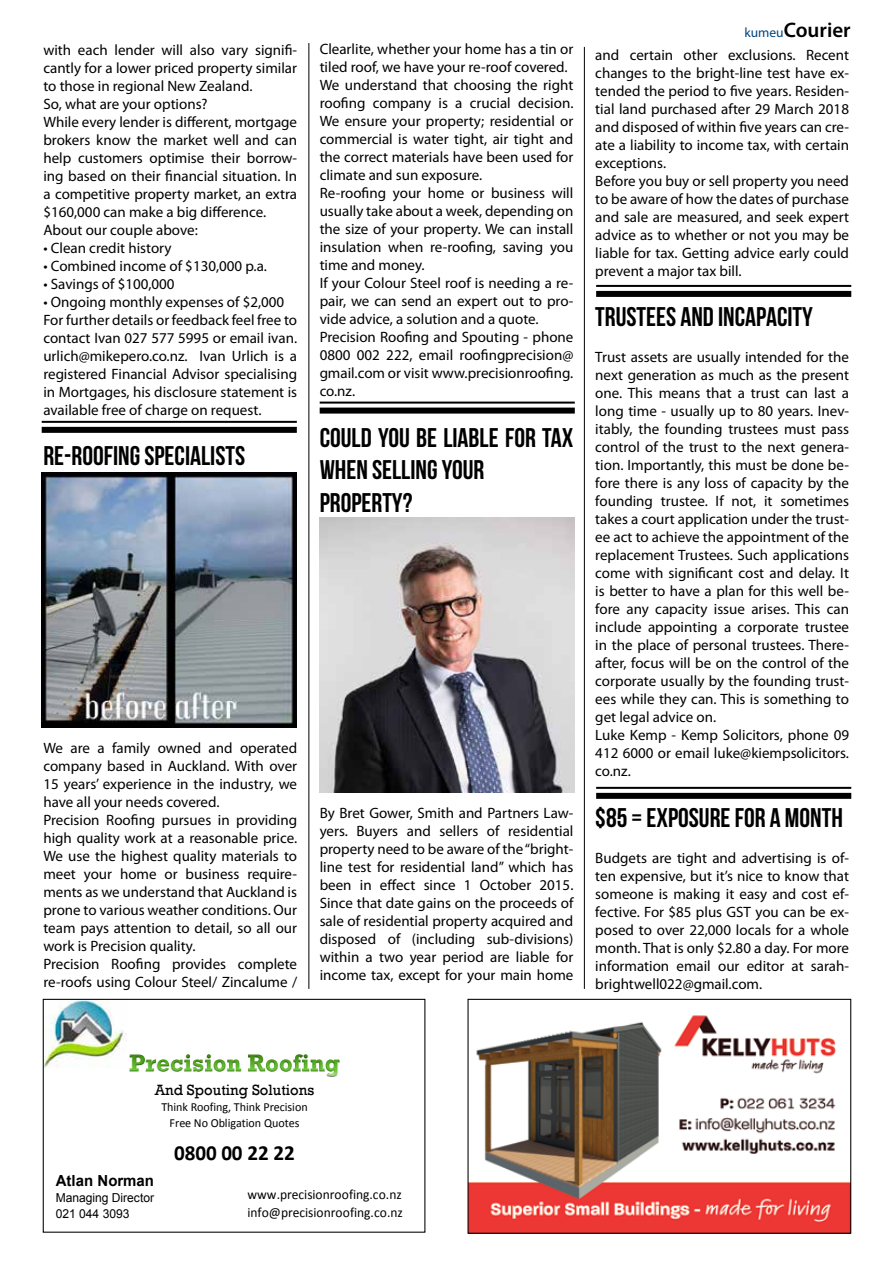
<style>
.page{position:relative;width:893px;height:1263px;background:#fff}
.page>*{position:absolute;margin:0;border:0;box-sizing:border-box;transform-origin:0 0}
.t1{font:27px/32.4px "Bebas Neue";color:#000}
.t2{font:700 21.6px "Calibri";letter-spacing:-.005em;color:#000}
.t3{font:600 21px "Myriad Pro";color:#000}
.t4{font:15.3px "Rockwell";color:#000}
.t5{font:700 15.3px "Arial";color:#000}
.t6{font:15px/18px "Myriad Pro";color:#000}
.t7{font:13.8px/18.1px "Calibri";color:#000}
.t8{font:12.3px/16.2px "Calibri";letter-spacing:-.005em;color:#000;text-align:center}
.t9{font:12.3px/15.3px "Arial";letter-spacing:-.005em;color:#000}
.s1{font-weight:400;font-size:13.5px;color:#00457e}
</style>
<div class="page">
<hr style="left:308px;top:43px;width:1px;height:946px;background:#000">
<hr style="left:584px;top:47px;width:1px;height:942px;background:#000">
<img style="left:45px;top:1001px;width:82px;height:67px">
<img style="left:130px;top:1054px;width:209px;height:23px">
<div style="left:43px;top:999px;width:382px;height:234px;border:1px solid #000"></div>
<hr style="left:42px;top:421px;width:255px;height:2px;background:#000">
<div style="left:42px;top:427px;width:255px;height:6px;background:#000"></div>
<hr style="left:596px;top:787px;width:255px;height:2px;background:#000">
<div style="left:596px;top:793px;width:255px;height:6px;background:#000"></div>
<hr style="left:596px;top:285px;width:255px;height:2px;background:#000">
<div style="left:596px;top:291px;width:255px;height:6px;background:#000"></div>
<img style="left:320px;top:518px;width:255px;height:275px">
<hr style="left:320px;top:402px;width:255px;height:2px;background:#000">
<div style="left:320px;top:408px;width:255px;height:6px;background:#000"></div>
<img style="left:42px;top:472px;width:255px;height:255px">
<img style="left:469px;top:1015px;width:380px;height:217px">
<div style="left:467px;top:999px;width:384px;height:235px;border:1px solid #000"></div>
<p class="t6" style="left:43px;top:40px;width:255px">with each lender will also vary signifi&shy;cantly for a lower priced property similar to those in regional New Zealand.<br>So, what are your options?<br>While every lender is different, mortgage brokers know the market well and can help customers optimise their borrow&shy;ing based on their financial situation. In a competitive property market, an extra $160,000 can make a big difference.<br>About our couple above:</p>
<p class="t6" style="left:43px;top:238px;width:130px">• Clean credit history</p>
<p class="t6" style="left:43px;top:256px;width:225px">• Combined income of $130,000 p.a.</p>
<p class="t6" style="left:43px;top:274px;width:133px">• Savings of $100,000</p>
<p class="t6" style="left:43px;top:292px;width:255px">• Ongoing monthly expenses of $2,000<br>For further details or feedback feel free to contact Ivan 027 577 5995 or email ivan. urlich@mikepero.co.nz. Ivan Urlich is a registered Financial Advisor specialising in Mortgages, his disclosure statement is available free of charge on request.</p>
<h1 class="t1" style="left:43px;top:439px;width:203px">RE-ROOFING SPECIALISTS</h1>
<p class="t6" style="left:43px;top:739px;width:255px">We are a family owned and operated company based in Auckland. With over 15 years’ experience in the industry, we have all your needs covered.<br>Precision Roofing pursues in providing high quality work at a reasonable price.<br>We use the highest quality materials to meet your home or business require&shy;ments as we understand that Auckland is prone to various weather conditions. Our team pays attention to detail, so all our work is Precision quality.<br>Precision Roofing provides complete re-roofs using Colour Steel/ Zincalume /</p>
<p class="t6" style="left:320px;top:40px;width:255px">Clearlite, whether your home has a tin or tiled roof, we have your re-roof covered.<br>We understand that choosing the right roofing company is a crucial decision.<br>We ensure your property; residential or commercial is water tight, air tight and the correct materials have been used for climate and sun exposure.<br>Re-roofing your home or business will usually take about a week, depending on the size of your property. We can install insulation when re-roofing, saving you time and money.<br>If your Colour Steel roof is needing a re&shy;pair, we can send an expert out to pro&shy;vide advice, a solution and a quote.<br>Precision Roofing and Spouting - phone 0800 002 222, email roofingprecision@ gmail.com or visit www.precisionroofing. co.nz.</p>
<h1 class="t1" style="left:320px;top:421px;width:255px">COULD YOU BE LIABLE FOR TAX<br>WHEN SELLING YOUR<br>PROPERTY?</h1>
<p class="t6" style="left:320px;top:803px;width:255px;text-align:justify">By Bret Gower, Smith and Partners Law&shy;yers. Buyers and sellers of residential property need to be aware of the “bright&shy;line test for residential land” which has been in effect since 1 October 2015.<br>Since that date gains on the proceeds of sale of residential property acquired and disposed of (including sub-divisions) within a two year period are liable for income tax, except for your main home</p>
<h3 class="t3" style="left:744px;top:16px;width:108px"><span class="s1">kumeu</span>Courier</h3>
<p class="t6" style="left:595px;top:45px;width:255px">and certain other exclusions. Recent changes to the bright-line test have ex&shy;tended the period to five years. Residen&shy;tial land purchased after 29 March 2018 and disposed of within five years can cre&shy;ate a liability to income tax, with certain exceptions.<br>Before you buy or sell property you need to be aware of how the dates of purchase and sale are measured, and seek expert advice as to whether or not you may be liable for tax. Getting advice early could prevent a major tax bill.</p>
<h1 class="t1" style="left:595px;top:300px;width:219px">TRUSTEES AND INCAPACITY</h1>
<p class="t6" style="left:595px;top:348px;width:255px">Trust assets are usually intended for the next generation as much as the present one. This means that a trust can last a long time - usually up to 80 years. Inev&shy;itably, the founding trustees must pass control of the trust to the next genera&shy;tion. Importantly, this must be done be&shy;fore there is any loss of capacity by the founding trustee. If not, it sometimes takes a court application under the trust&shy;ee act to achieve the appointment of the replacement Trustees. Such applications come with significant cost and delay. It is better to have a plan for this well be&shy;fore any capacity issue arises. This can include appointing a corporate trustee in the place of personal trustees. There&shy;after, focus will be on the control of the corporate usually by the founding trust&shy;ees while they can. This is something to get legal advice on.<br>Luke Kemp - Kemp Solicitors, phone 09<br>412 6000 or email luke@kiempsolicitors. co.nz.</p>
<h1 class="t1" style="left:595px;top:801px;width:249px">$85 = EXPOSURE FOR A MONTH</h1>
<p class="t6" style="left:595px;top:848px;width:255px;text-align:justify">Budgets are tight and advertising is of&shy;ten expensive, but it’s nice to know that someone is making it easy and cost ef&shy;fective. For $85 plus GST you can be ex&shy;posed to over 22,000 locals for a whole month. That is only $2.80 a day. For more information email our editor at sarah&shy;brightwell022@gmail.com.</p>
<p class="t4" style="left:155px;top:1080px;width:161px">And Spouting Solutions</p>
<p class="t8" style="left:161px;top:1099px;width:148px">Think Roofing, Think Precision<br>Free No Obligation Quotes</p>
<h2 class="t2" style="left:174px;top:1139px;width:122px">0800 00 22 22</h2>
<p class="t5" style="left:56px;top:1170px;width:100px">Atlan Norman</p>
<p class="t9" style="left:56px;top:1190px;width:100px">Managing Director<br>021 044 3093</p>
<p class="t7" style="left:247px;top:1185px;width:157px">www.precisionroofing.co.nz info@precisionroofing.co.nz</p>
</div>
